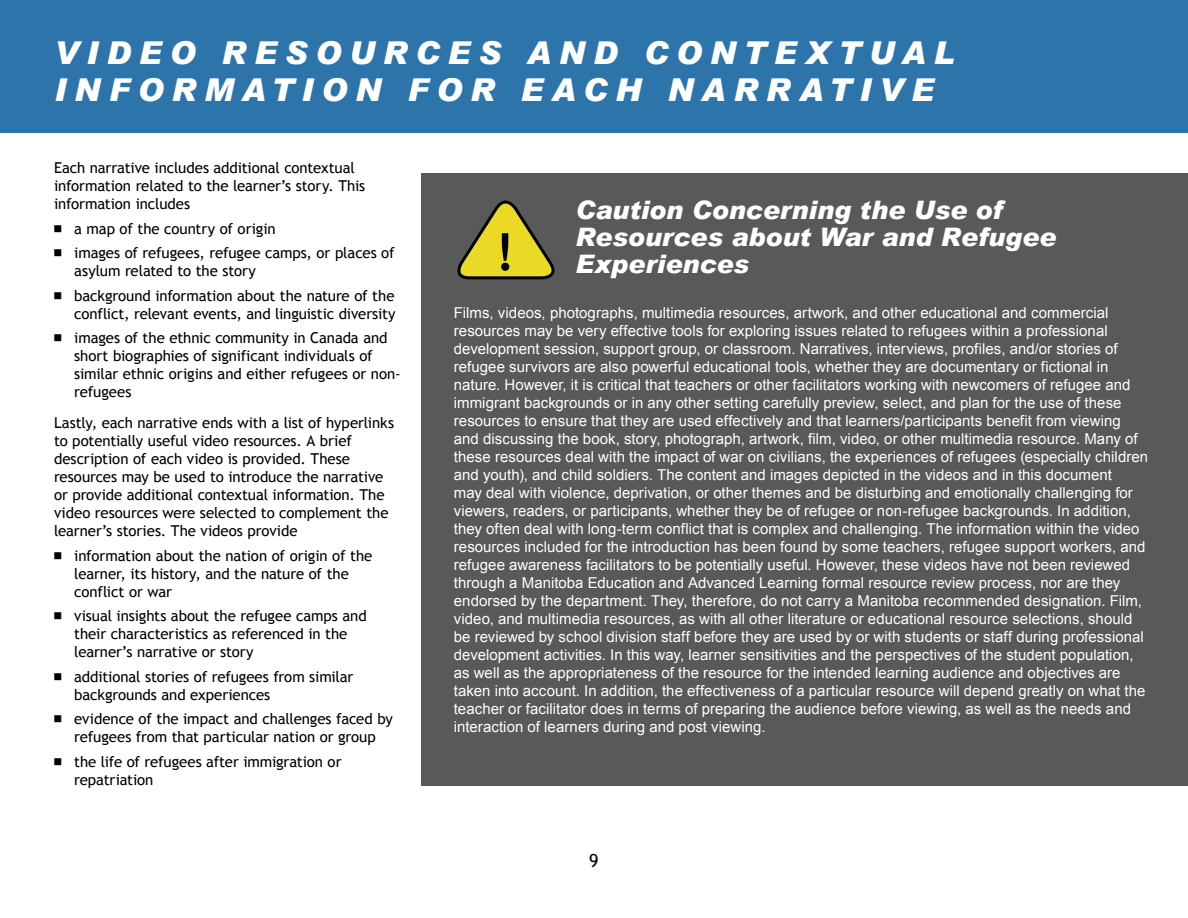
<style>
.page{position:relative;width:1188px;height:918px;background:#fff}
.page>*{position:absolute;margin:0;border:0;box-sizing:border-box;transform-origin:0 0}
.t1{font:700 51px "Trebuchet MS";color:#000}
.t2{font:italic 900 31.5px/37.8px "Arial";letter-spacing:.245em;color:#fff}
.t3{font:italic 900 25.5px/27px "Arial";color:#fff}
.t4{font:18px "Trebuchet MS";color:#000}
.t5{font:15px/18px "Arial";letter-spacing:.005em;color:#fff}
.t6{font:15px/18px "Trebuchet MS";letter-spacing:-.01em;color:#000}
</style>
<div class="page">
<div style="left:0;top:0;width:1188px;height:133px;background:#2c74aa"></div>
<div style="left:422px;top:173px;width:766px;height:613px;background:#595959"></div>
<svg style="left:457px;top:200px;width:98px;height:80px"></svg>
<h2 class="t2" style="left:54px;top:33px;width:902px">VIDEO RESOURCES AND CONTEXTUAL<br>INFORMATION FOR EACH NARRATIVE</h2>
<p class="t6" style="left:54px;top:159px;width:313px">Each narrative includes additional contextual information related to the learner’s story. This information includes</p>
<p class="t6" style="left:74px;top:216px;width:322px;line-height:24.5px">a map of the country of origin<br>images of refugees, refugee camps, or places of</p>
<p class="t6" style="left:74px;top:259px;width:322px;line-height:24.5px">asylum related to the story<br>background information about the nature of the</p>
<p class="t6" style="left:74px;top:301px;width:323px;line-height:24.5px">conflict, relevant events, and linguistic diversity images of the ethnic community in Canada and</p>
<p class="t6" style="left:74px;top:347px;width:328px">short biographies of significant individuals of similar ethnic origins and either refugees or non&shy;refugees</p>
<p class="t6" style="left:54px;top:414px;width:342px">Lastly, each narrative ends with a list of hyperlinks to potentially useful video resources. A brief description of each video is provided. These resources may be used to introduce the narrative or provide additional contextual information. The video resources were selected to complement the learner’s stories. The videos provide</p>
<p class="t6" style="left:74px;top:547px;width:300px">information about the nation of origin of the learner, its history, and the nature of the conflict or war</p>
<p class="t6" style="left:74px;top:607px;width:294px">visual insights about the refugee camps and their characteristics as referenced in the learner’s narrative or story</p>
<p class="t6" style="left:74px;top:668px;width:281px">additional stories of refugees from similar backgrounds and experiences</p>
<p class="t6" style="left:74px;top:710px;width:320px">evidence of the impact and challenges faced by refugees from that particular nation or group</p>
<p class="t6" style="left:74px;top:752px;width:269px">the life of refugees after immigration or repatriation</p>
<h3 class="t3" style="left:575px;top:196px;width:482px">Caution Concerning the Use of<br>Resources about War and Refugee<br>Experiences</h3>
<p class="t5" style="left:454px;top:304px;width:696px">Films, videos, photographs, multimedia resources, artwork, and other educational and commercial resources may be very effective tools for exploring issues related to refugees within a professional development session, support group, or classroom. Narratives, interviews, profiles, and/or stories of refugee survivors are also powerful educational tools, whether they are documentary or fictional in nature. However, it is critical that teachers or other facilitators working with newcomers of refugee and immigrant backgrounds or in any other setting carefully preview, select, and plan for the use of these resources to ensure that they are used effectively and that learners/participants benefit from viewing and discussing the book, story, photograph, artwork, film, video, or other multimedia resource. Many of these resources deal with the impact of war on civilians, the experiences of refugees (especially children and youth), and child soldiers. The content and images depicted in the videos and in this document<br>may deal with violence, deprivation, or other themes and be disturbing and emotionally challenging for viewers, readers, or participants, whether they be of refugee or non-refugee backgrounds. In addition, they often deal with long-term conflict that is complex and challenging. The information within the video resources included for the introduction has been found by some teachers, refugee support workers, and refugee awareness facilitators to be potentially useful. However, these videos have not been reviewed through a Manitoba Education and Advanced Learning formal resource review process, nor are they endorsed by the department. They, therefore, do not carry a Manitoba recommended designation. Film, video, and multimedia resources, as with all other literature or educational resource selections, should be reviewed by school division staff before they are used by or with students or staff during professional development activities. In this way, learner sensitivities and the perspectives of the student population, as well as the appropriateness of the resource for the intended learning audience and objectives are taken into account. In addition, the effectiveness of a particular resource will depend greatly on what the teacher or facilitator does in terms of preparing the audience before viewing, as well as the needs and interaction of learners during and post viewing.</p>
<h1 class="t1" style="left:496px;top:220px;width:20px">!</h1>
<p class="t4" style="left:589px;top:850px;width:11px">9</p>
</div>
